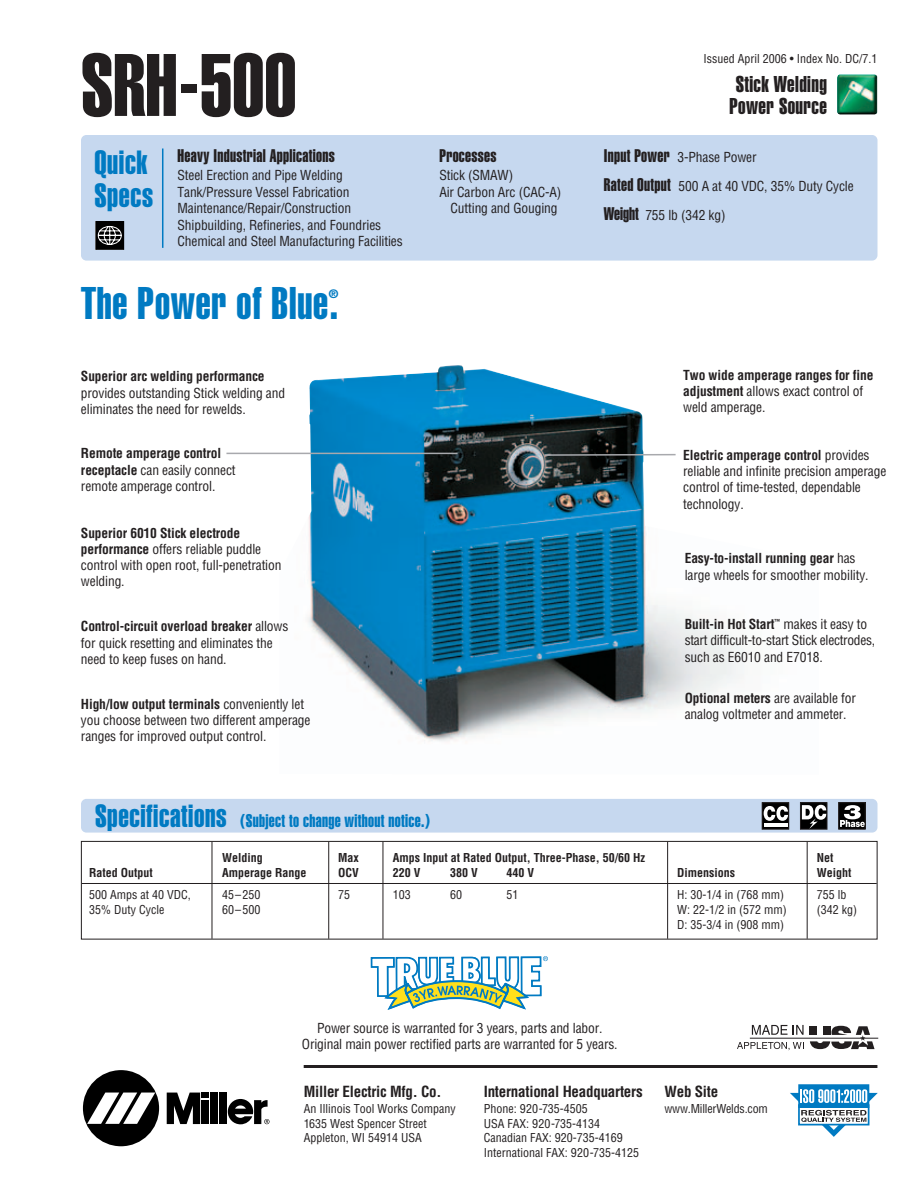
<style>
.page{position:relative;width:918px;height:1188px;background:#fff}
.page>*{position:absolute;margin:0;border:0;box-sizing:border-box;transform-origin:0 0}
.t1{font:87px "Helvetica Extra Compressed";color:#231f20}
.t2{font:45px "Helvetica Extra Compressed";letter-spacing:.02em;color:#007ac2}
.t3{font:33px/33px "Helvetica Extra Compressed";letter-spacing:.02em;color:#007ac2}
.t4{font:22.5px/22.5px "Helvetica Extra Compressed";letter-spacing:.02em;color:#231f20}
.t5{font:18px "Helvetica Extra Compressed";letter-spacing:.02em;color:#007ac2}
.t6{font:18px "Helvetica Extra Compressed";letter-spacing:.02em;color:#231f20}
.t7{font:700 condensed 15px "Helvetica";letter-spacing:-.015em;color:#231f20}
.t8{font:condensed 13.5px/16.2px "Helvetica";letter-spacing:-.01em;color:#231f20}
.t9{font:700 condensed 13.5px/16.2px "Helvetica";letter-spacing:-.01em;color:#231f20}
.t10{font:condensed 12px/14.4px "Helvetica";color:#231f20}
.t11{font:700 condensed 12px/15px "Helvetica";color:#231f20}
.t12{font:12px "Helvetica Extra Compressed";color:#007ac2}
.s1{font-weight:700}
.s2{font-family:"Helvetica Extra Compressed";font-stretch:normal;font-size:18px}
.s3{font-weight:400}
.s4{font-size:31.5px}
</style>
<div class="page">
<img style="left:279px;top:365px;width:465px;height:376px">
<svg style="left:370px;top:956px;width:178px;height:54px"></svg>
<img style="left:837px;top:74px;width:40px;height:41px">
<div style="left:81px;top:135px;width:797px;height:126px;background:#c6d8ef;border-radius:5px"></div>
<hr style="left:162px;top:148px;width:1px;height:100px;background:#007ac2">
<div style="left:83px;top:1070px;width:76px;height:76px;background:#000;border-radius:50%"></div>
<svg style="left:87px;top:1093px;width:68px;height:31px"></svg>
<div style="left:211px;top:1093px;width:7px;height:31px;background:#000"></div>
<div style="left:220px;top:1093px;width:7px;height:31px;background:#000"></div>
<svg style="left:167px;top:1093px;width:42px;height:31px"></svg>
<svg style="left:228px;top:1099px;width:42px;height:25px"></svg>
<hr style="left:304px;top:1065px;width:573px;height:3px;background:#231f20">
<div style="left:799px;top:1085px;width:70px;height:22px;background:#007ac2"></div>
<div style="left:798px;top:1084px;width:71px;height:24px;border:1px solid #007ac2"></div>
<svg style="left:790px;top:1089px;width:88px;height:48px"></svg>
<svg style="left:752px;top:1025px;width:52px;height:10px"></svg>
<svg style="left:737px;top:1042px;width:67px;height:8px"></svg>
<hr style="left:750px;top:1038px;width:128px;height:1px;background:#231f20">
<svg style="left:810px;top:1026px;width:65px;height:23px"></svg>
<div style="left:81px;top:799px;width:797px;height:34px;background:#c6d8ef;border-radius:5px"></div>
<svg style="left:841px;top:804px;width:23px;height:23px"></svg>
<div style="left:839px;top:802px;width:27px;height:27px;border:1px solid #231f20"></div>
<svg style="left:802px;top:804px;width:23px;height:23px"></svg>
<div style="left:800px;top:802px;width:27px;height:27px;border:1px solid #231f20"></div>
<svg style="left:764px;top:804px;width:23px;height:20px"></svg>
<hr style="left:764px;top:824px;width:24px;height:3px;background:#fff">
<div style="left:762px;top:802px;width:27px;height:27px;border:1px solid #231f20"></div>
<div style="left:81px;top:841px;width:797px;height:98px;border:1px solid #231f20"></div>
<hr style="left:212px;top:842px;width:1px;height:97px;background:#231f20">
<hr style="left:328px;top:842px;width:1px;height:97px;background:#231f20">
<hr style="left:383px;top:842px;width:1px;height:97px;background:#231f20">
<hr style="left:82px;top:883px;width:795px;height:1px;background:#231f20">
<hr style="left:667px;top:842px;width:1px;height:97px;background:#231f20">
<hr style="left:807px;top:842px;width:1px;height:97px;background:#231f20">
<hr style="left:544px;top:454px;width:132px;height:2px;background:#a8a9ad">
<hr style="left:226px;top:453px;width:232px;height:1px;background:#a8a9ad">
<div style="left:96px;top:222px;width:28px;height:27px;background:#000"></div>
<div style="left:95px;top:221px;width:29px;height:29px;border:1px solid #000"></div>
<svg style="left:97px;top:225px;width:25px;height:20px"></svg>
<h1 class="t1" style="left:81px;top:54px;width:217px">SRH-500</h1>
<h3 class="t3" style="left:94px;top:148px;width:60px">Quick<br>Specs</h3>
<h3 class="t6" style="left:178px;top:149px;width:159px">Heavy Industrial Applications</h3>
<p class="t8" style="left:178px;top:168px;width:227px">Steel Erection and Pipe Welding Tank/Pressure Vessel Fabrication Maintenance/Repair/Construction Shipbuilding, Refineries, and Foundries Chemical and Steel Manufacturing Facilities</p>
<h2 class="t2" style="left:81px;top:287px;width:259px">The Power of Blue.</h2>
<p class="t12" style="left:329px;top:290px;width:11px">®</p>
<p class="t9" style="left:81px;top:369px;width:185px">Superior arc welding performance</p>
<p class="t8" style="left:81px;top:386px;width:206px">provides outstanding Stick welding and eliminates the need for rewelds.</p>
<p class="t8" style="left:81px;top:446px;width:156px"><span class="s1">Remote amperage control receptacle</span> can easily connect remote amperage control.</p>
<p class="t8" style="left:81px;top:526px;width:202px"><span class="s1">Superior 6010 Stick electrode performance</span> offers reliable puddle control with open root, full-penetration welding.</p>
<p class="t8" style="left:81px;top:620px;width:209px"><span class="s1">Control-circuit overload breaker</span> allows for quick resetting and eliminates the need to keep fuses on hand.</p>
<p class="t8" style="left:81px;top:697px;width:231px"><span class="s1">High/low output terminals</span> conveniently let you choose between two different amperage ranges for improved output control.</p>
<h3 class="t6" style="left:439px;top:149px;width:59px">Processes</h3>
<p class="t8" style="left:439px;top:168px;width:75px">Stick (SMAW)</p>
<p class="t8" style="left:439px;top:185px;width:124px">Air Carbon Arc (CAC-A)</p>
<p class="t8" style="left:451px;top:201px;width:109px">Cutting and Gouging</p>
<p class="t10" style="left:704px;top:52px;width:175px">Issued April 2006 • Index No. DC/7.1</p>
<h3 class="t4" style="left:730px;top:74px;width:99px">Stick Welding<br>Power Source</h3>
<p class="t8" style="left:604px;top:143px;width:252px;line-height:29.4px"><span class="s2">Input Power</span> 3-Phase Power<br><span class="s2">Rated Output</span> 500 A at 40 VDC, 35% Duty Cycle<br><span class="s2">Weight</span> 755 lb (342 kg)</p>
<p class="t9" style="left:683px;top:368px;width:192px">Two wide amperage ranges for fine adjustment <span class="s3">allows exact control of weld amperage.</span></p>
<p class="t8" style="left:683px;top:448px;width:205px"><span class="s1">Electric amperage control</span> provides reliable and infinite precision amperage control of time-tested, dependable technology.</p>
<p class="t8" style="left:685px;top:551px;width:185px"><span class="s1">Easy-to-install running gear</span> has large wheels for smoother mobility.</p>
<p class="t8" style="left:685px;top:617px;width:192px"><span class="s1">Built-in Hot Start</span><sup>™</sup> makes it easy to start difficult-to-start Stick electrodes, such as E6010 and E7018.</p>
<p class="t8" style="left:685px;top:691px;width:173px"><span class="s1">Optional meters</span> are available for analog voltmeter and ammeter.</p>
<h3 class="t5" style="left:95px;top:814px;width:337px"><span class="s4">Specifications</span> (Subject to change without notice.)</h3>
<p class="t11" style="left:89px;top:866px;width:65px">Rated Output</p>
<p class="t10" style="left:89px;top:888px;width:103px;line-height:15px">500 Amps at 40 VDC,<br>35% Duty Cycle</p>
<p class="t11" style="left:393px;top:851px;width:254px">Amps Input at Rated Output, Three-Phase, 50/60 Hz<br>220 V</p>
<p class="t11" style="left:222px;top:851px;width:86px">Welding<br>Amperage Range</p>
<p class="t10" style="left:222px;top:888px;width:40px;line-height:15px">45–250<br>60–500</p>
<p class="t11" style="left:338px;top:851px;width:22px">Max<br>OCV</p>
<p class="t10" style="left:338px;top:888px;width:13px">75</p>
<p class="t11" style="left:450px;top:866px;width:29px">380 V</p>
<p class="t11" style="left:506px;top:866px;width:29px">440 V</p>
<p class="t10" style="left:393px;top:888px;width:19px">103</p>
<p class="t10" style="left:450px;top:888px;width:13px">60</p>
<p class="t10" style="left:506px;top:888px;width:13px">51</p>
<p class="t11" style="left:677px;top:866px;width:59px">Dimensions</p>
<p class="t10" style="left:677px;top:888px;width:111px;line-height:15px">H: 30-1/4 in (768 mm)<br>W: 22-1/2 in (572 mm)<br>D: 35-3/4 in (908 mm)</p>
<p class="t11" style="left:817px;top:851px;width:36px">Net<br>Weight</p>
<p class="t10" style="left:817px;top:888px;width:42px;line-height:15px">755 lb (342 kg)</p>
<p class="t8" style="left:302px;top:1021px;width:317px;text-align:center">Power source is warranted for 3 years, parts and labor.<br>Original main power rectified parts are warranted for 5 years.</p>
<p class="t7" style="left:304px;top:1085px;width:139px">Miller Electric Mfg. Co.</p>
<p class="t10" style="left:304px;top:1103px;width:153px">An Illinois Tool Works Company<br>1635 West Spencer Street<br>Appleton, WI 54914 USA</p>
<p class="t7" style="left:484px;top:1085px;width:160px">International Headquarters</p>
<p class="t10" style="left:484px;top:1103px;width:157px">Phone: 920-735-4505<br>USA FAX: 920-735-4134<br>Canadian FAX: 920-735-4169<br>International FAX: 920-735-4125</p>
<p class="t7" style="left:664px;top:1085px;width:55px">Web Site</p>
<p class="t10" style="left:664px;top:1103px;width:105px">www.MillerWelds.com</p>
</div>
